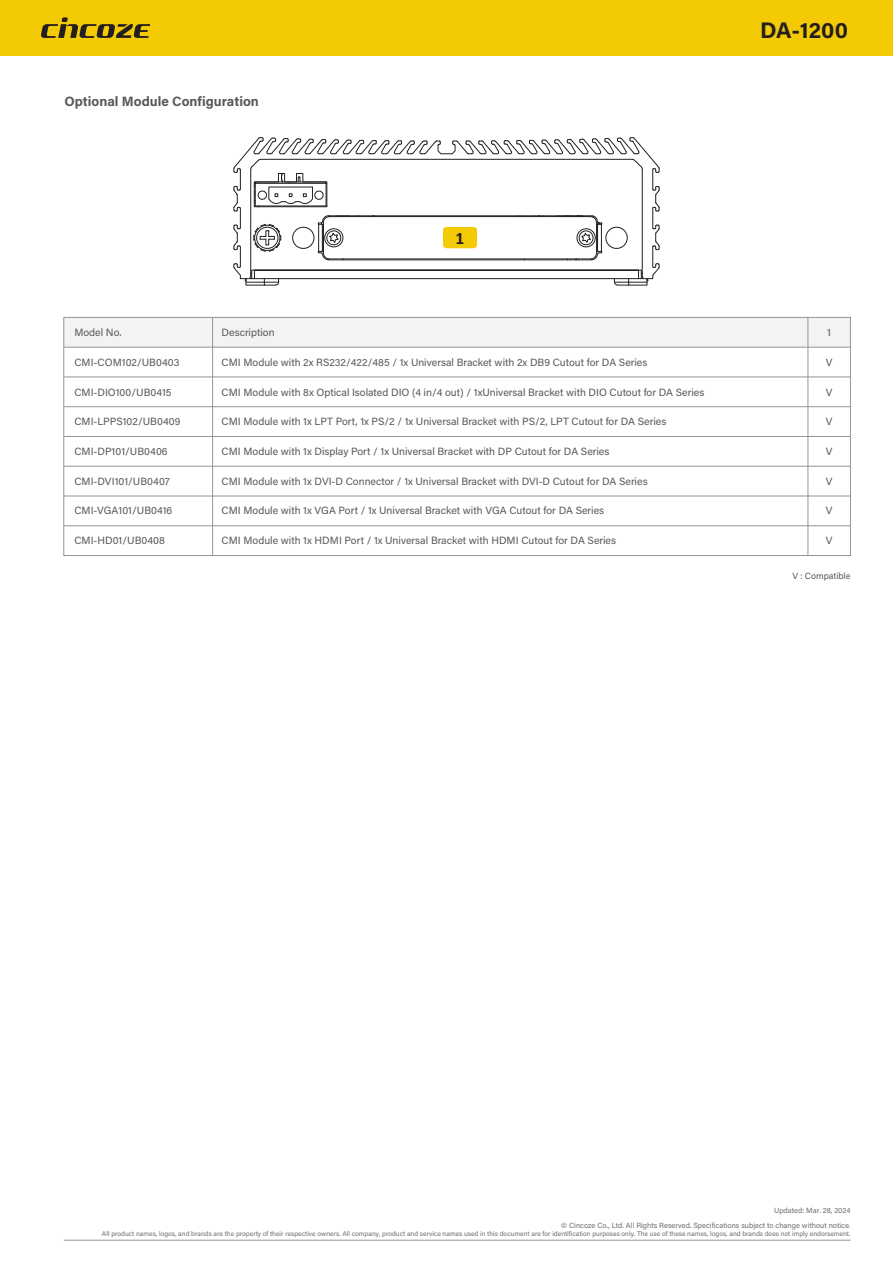
<style>
.page{position:relative;width:893px;height:1263px;background:#fff}
.page>*{position:absolute;margin:0;border:0;box-sizing:border-box;transform-origin:0 0}
.t1{font:700 22.5px "Acumin Pro";color:#231f20}
.t2{font:700 17.55px "Calibri";color:#231f20}
.t3{font:700 13.5px "Acumin Pro";color:#57585a}
.t4{font:10.5px "Acumin Pro";color:#57585a}
.t5{font:9px "Acumin Pro";color:#57585a}
.t6{font:7.5px "Acumin Pro";color:#6c6d70}
.t7{font:6.75px "Acumin Pro";color:#6c6d70}
</style>
<div class="page">
<div style="left:0;top:0;width:893px;height:55px;background:#f4ca05"></div>
<svg style="left:41px;top:17px;width:109px;height:21px"></svg>
<hr style="left:64px;top:1240px;width:786px;height:1px;background:#939598">
<svg style="left:234px;top:137px;width:426px;height:149px"></svg>
<div style="left:64px;top:317px;width:786px;height:30px;background:#f2f3f4"></div>
<hr style="left:212px;top:317px;width:1px;height:238px;background:#939598">
<div style="left:64px;top:317px;width:787px;height:239px;border:1px solid #939598"></div>
<hr style="left:64px;top:347px;width:786px;height:1px;background:#939598">
<hr style="left:64px;top:377px;width:786px;height:1px;background:#939598">
<hr style="left:64px;top:406px;width:786px;height:1px;background:#939598">
<hr style="left:64px;top:436px;width:786px;height:1px;background:#939598">
<hr style="left:64px;top:466px;width:786px;height:1px;background:#939598">
<hr style="left:64px;top:496px;width:786px;height:1px;background:#939598">
<hr style="left:64px;top:525px;width:786px;height:1px;background:#939598">
<hr style="left:808px;top:317px;width:1px;height:238px;background:#939598">
<p class="t3" style="left:65px;top:91px;width:196px">Optional Module Configuration</p>
<h2 class="t2" style="left:456px;top:225px;width:10px">1</h2>
<p class="t4" style="left:74px;top:325px;width:49px">Model No.</p>
<p class="t4" style="left:74px;top:355px;width:107px">CMI-COM102/UB0403</p>
<p class="t4" style="left:74px;top:385px;width:99px">CMI-DIO100/UB0415</p>
<p class="t4" style="left:74px;top:414px;width:108px">CMI-LPPS102/UB0409</p>
<p class="t4" style="left:74px;top:444px;width:95px">CMI-DP101/UB0406</p>
<p class="t4" style="left:74px;top:474px;width:97px">CMI-DVI101/UB0407</p>
<p class="t4" style="left:74px;top:503px;width:99px">CMI-VGA101/UB0416</p>
<p class="t4" style="left:74px;top:533px;width:92px">CMI-HD01/UB0408</p>
<p class="t4" style="left:222px;top:325px;width:55px">Description</p>
<p class="t4" style="left:222px;top:355px;width:427px">CMI Module with 2x RS232/422/485 / 1x Universal Bracket with 2x DB9 Cutout for DA Series</p>
<p class="t4" style="left:222px;top:385px;width:484px">CMI Module with 8x Optical Isolated DIO (4 in/4 out) / 1xUniversal Bracket with DIO Cutout for DA Series</p>
<p class="t4" style="left:222px;top:414px;width:446px">CMI Module with 1x LPT Port, 1x PS/2 / 1x Universal Bracket with PS/2, LPT Cutout for DA Series</p>
<p class="t4" style="left:222px;top:444px;width:389px">CMI Module with 1x Display Port / 1x Universal Bracket with DP Cutout for DA Series</p>
<p class="t4" style="left:222px;top:474px;width:428px">CMI Module with 1x DVI-D Connector / 1x Universal Bracket with DVI-D Cutout for DA Series</p>
<p class="t4" style="left:222px;top:503px;width:384px">CMI Module with 1x VGA Port / 1x Universal Bracket with VGA Cutout for DA Series</p>
<p class="t4" style="left:222px;top:533px;width:396px">CMI Module with 1x HDMI Port / 1x Universal Bracket with HDMI Cutout for DA Series</p>
<h1 class="t1" style="left:760px;top:14px;width:90px">DA-1200</h1>
<p class="t4" style="left:827px;top:325px;width:5px">1</p>
<p class="t4" style="left:826px;top:355px;width:8px">V</p>
<p class="t4" style="left:826px;top:385px;width:8px">V</p>
<p class="t4" style="left:826px;top:414px;width:8px">V</p>
<p class="t4" style="left:826px;top:444px;width:8px">V</p>
<p class="t4" style="left:826px;top:474px;width:8px">V</p>
<p class="t4" style="left:826px;top:503px;width:8px">V</p>
<p class="t4" style="left:826px;top:533px;width:8px">V</p>
<p class="t5" style="left:792px;top:569px;width:60px">V : Compatible</p>
<p class="t6" style="left:774px;top:1205px;width:78px">Updated: Mar. 28, 2024</p>
<p class="t6" style="left:561px;top:1220px;width:291px">© Cincoze Co., Ltd. All Rights Reserved. Specifications subject to change without notice.</p>
<p class="t7" style="left:102px;top:1229px;width:750px">All product names, logos, and brands are the property of their respective owners. All company, product and service names used in this document are for identification purposes only. The use of these names, logos, and brands does not imply endorsement.</p>
</div>
